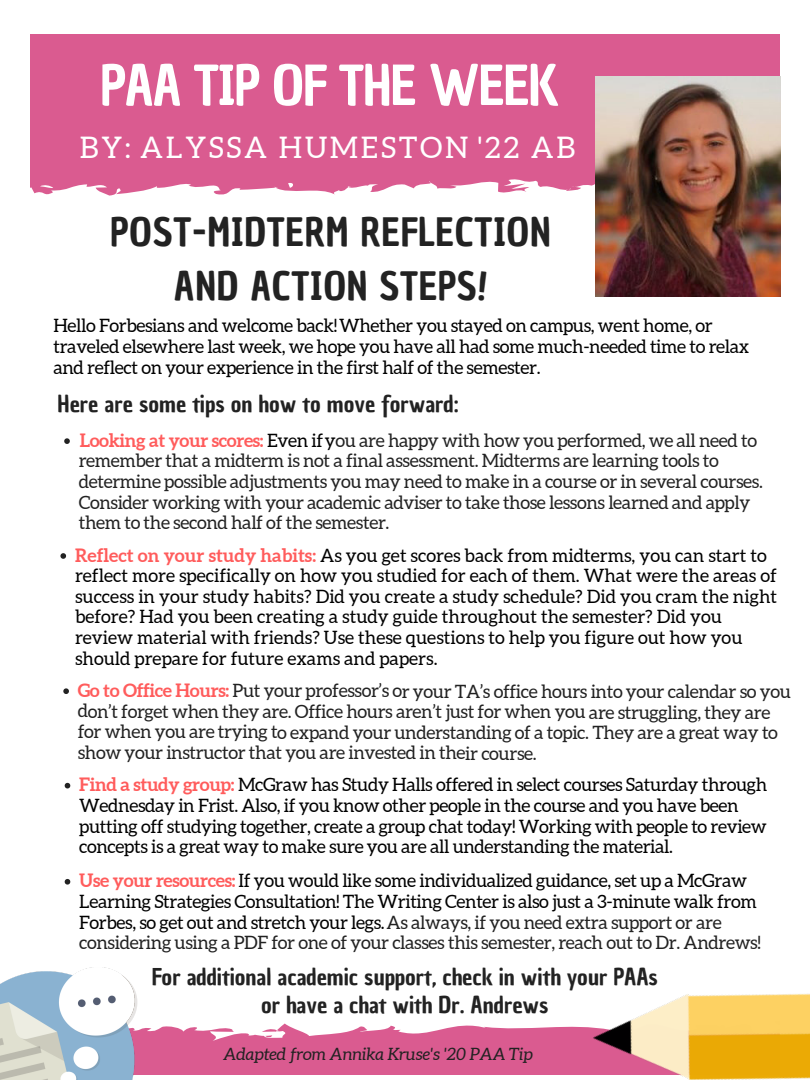
<style>
.page{position:relative;width:810px;height:1080px;background:#fff}
.page>*{position:absolute;margin:0;border:0;box-sizing:border-box;transform-origin:0 0}
.t1{font:53.75px "Chau Philomene One";letter-spacing:-.02em;color:#fff}
.t2{font:38.19px/53.4px "Chau Philomene One";letter-spacing:.02em;color:#222;text-align:center}
.t3{font:29.69px "Aleo";letter-spacing:.09em;color:#fff}
.t4{font:22.62px/27.2px "Chau Philomene One";color:#222;text-align:center}
.t5{font:18.38px/20.6px "Aleo";letter-spacing:-.02em;color:#000}
.t6{font:18.38px/20.6px "Aleo";letter-spacing:-.02em;color:#222}
.t7{font:18.38px/20.6px "Aleo";color:#000}
.t8{font:italic 17px "Aleo";color:#222}
.s1{font-weight:700;color:#ff5c5c}
.s2{color:#000}
.s3{color:#222}
</style>
<div class="page">
<div style="left:31px;top:34px;width:749px;height:1041px;background:#da5b90"></div>
<div style="left:30px;top:177px;width:750px;height:864px;background:#fff"></div>
<svg style="left:288px;top:182px;width:7px;height:6px"></svg>
<svg style="left:40px;top:184px;width:13px;height:5px"></svg>
<img style="left:442px;top:556px;width:368px;height:524px">
<svg style="left:64px;top:438px;width:6px;height:6px"></svg>
<svg style="left:60px;top:553px;width:6px;height:6px"></svg>
<svg style="left:65px;top:783px;width:5px;height:5px"></svg>
<svg style="left:63px;top:688px;width:6px;height:6px"></svg>
<img style="left:0;top:952px;width:152px;height:128px">
<img style="left:595px;top:76px;width:186px;height:221px">
<svg style="left:65px;top:879px;width:5px;height:6px"></svg>
<h1 class="t1" style="left:100px;top:49px;width:461px">PAA TIP OF THE WEEK</h1>
<h3 class="t3" style="left:80px;top:131px;width:497px">BY: ALYSSA HUMESTON '22 AB</h3>
<h2 class="t2" style="left:110px;top:206px;width:442px">POST-MIDTERM REFLECTION<br>AND ACTION STEPS!</h2>
<p class="t5" style="left:53px;top:315px;width:697px">Hello Forbesians and welcome back!Whether you stayed on campus, went home, or traveled elsewhere last week, we hope you have all had some much-needed time to relax and reflect on your experience in the first half of the semester.</p>
<p class="t4" style="left:58px;top:390px;width:403px">Here are some tips on how to move forward:</p>
<p class="t6" style="left:79px;top:430px;width:686px"><span class="s1">Looking at your scores:</span> <span class="s2">Even ify</span>ou are happy with how you performed, we all need to remember that a midterm is not a final assessment. Midterms are learning tools to determine possible adjustments you may need to make in a course or in several courses.<br>Consider working with your academic adviser to take those lessons learned and apply them to the second half of the semester.</p>
<p class="t7" style="left:75px;top:545px;width:704px"><span class="s1">Reflect on your study habits:</span> As you get scores back from midterms, you can start to reflect more specifically on how you studied for each of them. What were the areas of success in your study habits? Did you create a study schedule? Did you cram the night before? Had you been creating a study guide throughout the semester? Did you review material with friends? Use these questions to help you figure out how you should prepare for future exams and papers.</p>
<p class="t6" style="left:78px;top:681px;width:715px"><span class="s1">Go to Office Hours:</span> Put your professor’s or your TA’s office hours into your calendar so you don’t forget when they are. Office hours aren’t just for when you are struggling, they are for when you are trying to expand your understanding of a topic. They are a great way to show your instructor that you are invested in their course.</p>
<p class="t5" style="left:79px;top:774px;width:690px"><span class="s1">Find a study group:</span> McGraw has Study Halls offered in select courses Saturday through Wednesday in Frist. Also, if you know other people in the course and you have been putting off studying together, create a group chat today! Working with people to review concepts is a great way to make sure you are all understanding the material.</p>
<p class="t5" style="left:79px;top:870px;width:683px"><span class="s1">Use your resources:</span> If you would like some individualized guidance, set up a McGraw Learning Strategies Consultation! The Writing Center is also just a 3-minute walk from Forbes, so get out and stretch your legs.<span class="s3">As always, if you need extra support or are considering using a PDF for one of your classes this semester, reach out to Dr. Andrews!</span></p>
<p class="t4" style="left:152px;top:964px;width:508px">For additional academic support, check in with your PAAs or have a chat with Dr. Andrews</p>
<p class="t8" style="left:224px;top:1044px;width:311px">Adapted from Annika Kruse's '20 PAA Tip</p>
</div>
